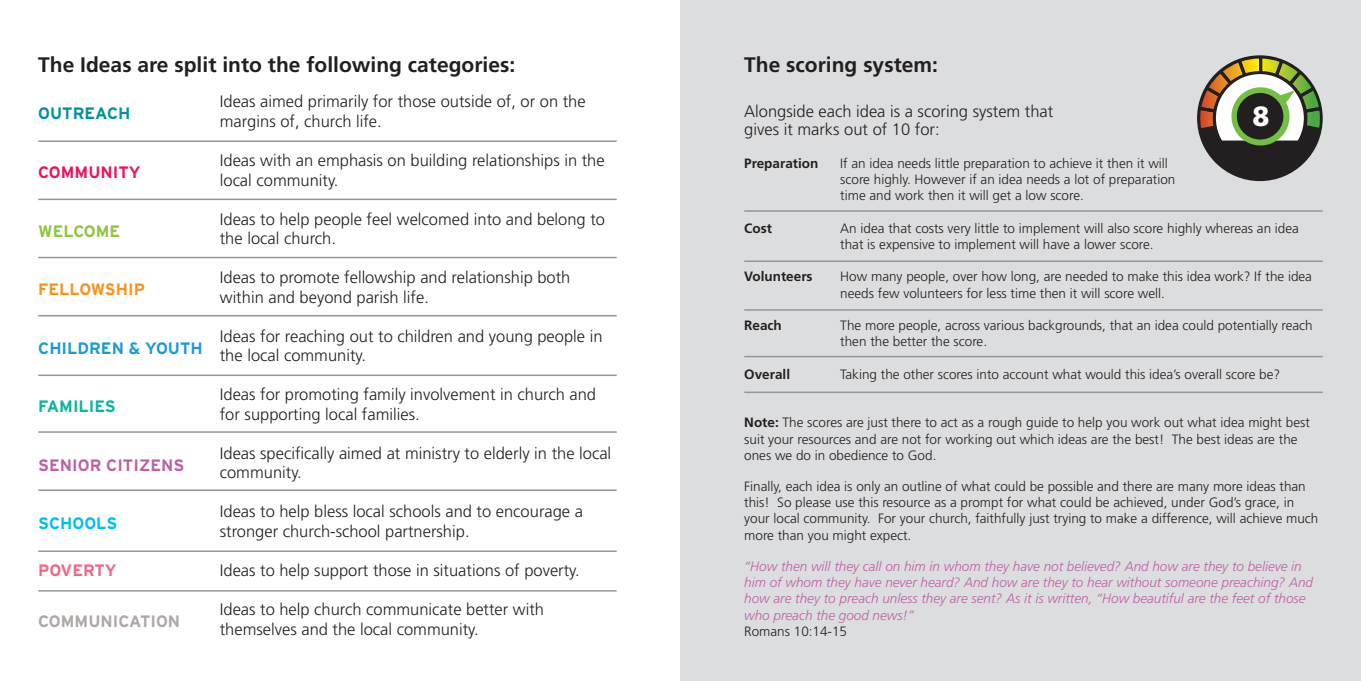
<style>
.page{position:relative;width:1361px;height:681px;background:#fff}
.page>*{position:absolute;margin:0;border:0;box-sizing:border-box;transform-origin:0 0}
.t1{font:900 27.75px "Frutiger";color:#fff}
.t2{font:700 21px "Frutiger";color:#231f20}
.t3{font:300 16.5px/19.5px "Frutiger";color:#231f20}
.t4{font:700 16.5px "Interstate";color:#1b9ad7}
.t5{font:700 16.5px "Interstate";color:#bd61a5}
.t6{font:700 16.5px "Interstate";color:#b0a7a5}
.t7{font:700 16.5px "Interstate";color:#f7941d}
.t8{font:700 16.5px "Interstate";color:#ed145b}
.t9{font:700 16.5px "Interstate";color:#00929e}
.t10{font:700 16.5px "Interstate";color:#08b89d}
.t11{font:700 16.5px "Interstate";color:#8dc73f}
.t12{font:700 16.5px "Interstate";color:#00bdf2}
.t13{font:700 16.5px "Interstate";color:#f16788}
.t14{font:300 13.5px/16.2px "Frutiger";color:#231f20}
.t15{font:italic 300 13.5px/16.2px "Frutiger";color:#bd61a5}
.t16{font:700 13.5px "Frutiger";color:#231f20}
.s1{font-weight:700}
</style>
<div class="page">
<div style="left:680px;top:0;width:681px;height:680px;background:#dcddde"></div>
<hr style="left:38px;top:140px;width:579px;height:2px;background:#949698">
<hr style="left:38px;top:198px;width:579px;height:2px;background:#949698">
<hr style="left:38px;top:257px;width:579px;height:1px;background:#949698">
<hr style="left:38px;top:315px;width:579px;height:1px;background:#949698">
<hr style="left:38px;top:374px;width:579px;height:2px;background:#949698">
<hr style="left:38px;top:431px;width:579px;height:1px;background:#949698">
<hr style="left:38px;top:489px;width:579px;height:1px;background:#949698">
<hr style="left:38px;top:550px;width:579px;height:1px;background:#949698">
<hr style="left:38px;top:590px;width:579px;height:1px;background:#949698">
<svg style="left:1197px;top:55px;width:125px;height:126px"></svg>
<hr style="left:744px;top:210px;width:578px;height:2px;background:#949698">
<hr style="left:744px;top:260px;width:578px;height:2px;background:#949698">
<hr style="left:744px;top:309px;width:578px;height:1px;background:#949698">
<hr style="left:744px;top:355px;width:578px;height:2px;background:#949698">
<hr style="left:744px;top:391px;width:578px;height:2px;background:#949698">
<h2 class="t2" style="left:38px;top:52px;width:478px">The Ideas are split into the following categories:</h2>
<p class="t9" style="left:38px;top:103px;width:94px">OUTREACH</p>
<p class="t3" style="left:220px;top:92px;width:367px">Ideas aimed primarily for those outside of, or on the margins of, church life.</p>
<p class="t8" style="left:38px;top:162px;width:104px">COMMUNITY</p>
<p class="t11" style="left:38px;top:220px;width:84px">WELCOME</p>
<p class="t7" style="left:38px;top:279px;width:108px">FELLOWSHIP</p>
<p class="t4" style="left:38px;top:338px;width:166px">CHILDREN &amp; YOUTH</p>
<p class="t10" style="left:38px;top:396px;width:79px">FAMILIES</p>
<p class="t5" style="left:38px;top:455px;width:148px">SENIOR CITIZENS</p>
<p class="t12" style="left:38px;top:513px;width:81px">SCHOOLS</p>
<p class="t3" style="left:220px;top:150px;width:386px">Ideas with an emphasis on building relationships in the local community.</p>
<p class="t3" style="left:220px;top:209px;width:387px">Ideas to help people feel welcomed into and belong to the local church.</p>
<p class="t3" style="left:220px;top:267px;width:352px">Ideas to promote fellowship and relationship both within and beyond parish life.</p>
<p class="t3" style="left:220px;top:326px;width:384px">Ideas for reaching out to children and young people in the local community.</p>
<p class="t3" style="left:220px;top:384px;width:378px">Ideas for promoting family involvement in church and for supporting local families.</p>
<p class="t3" style="left:220px;top:443px;width:393px">Ideas specifically aimed at ministry to elderly in the local community.</p>
<p class="t3" style="left:220px;top:501px;width:365px">Ideas to help bless local schools and to encourage a stronger church-school partnership.</p>
<p class="t13" style="left:38px;top:560px;width:80px">POVERTY</p>
<p class="t3" style="left:220px;top:560px;width:361px">Ideas to help support those in situations of poverty.</p>
<p class="t6" style="left:38px;top:611px;width:143px">COMMUNICATION</p>
<p class="t3" style="left:220px;top:599px;width:326px">Ideas to help church communicate better with themselves and the local community.</p>
<h2 class="t2" style="left:744px;top:52px;width:195px">The scoring system:</h2>
<p class="t3" style="left:744px;top:102px;width:310px;line-height:18.8px">Alongside each idea is a scoring system that gives it marks out of 10 for:</p>
<p class="t16" style="left:744px;top:155px;width:76px">Preparation</p>
<p class="t14" style="left:840px;top:155px;width:337px">If an idea needs little preparation to achieve it then it will score highly. However if an idea needs a lot of preparation time and work then it will get a low score.</p>
<p class="t16" style="left:744px;top:220px;width:29px">Cost</p>
<p class="t14" style="left:840px;top:220px;width:460px">An idea that costs very little to implement will also score highly whereas an idea that is expensive to implement will have a lower score.</p>
<p class="t16" style="left:744px;top:269px;width:70px">Volunteers</p>
<p class="t14" style="left:840px;top:268px;width:473px">How many people, over how long, are needed to make this idea work? If the idea needs few volunteers for less time then it will score well.</p>
<p class="t16" style="left:744px;top:317px;width:39px">Reach</p>
<p class="t14" style="left:840px;top:317px;width:474px">The more people, across various backgrounds, that an idea could potentially reach then the better the score.</p>
<p class="t16" style="left:744px;top:366px;width:47px">Overall</p>
<p class="t14" style="left:840px;top:366px;width:441px">Taking the other scores into account what would this idea’s overall score be?</p>
<p class="t14" style="left:744px;top:414px;width:567px"><span class="s1">Note:</span> The scores are just there to act as a rough guide to help you work out what idea might best suit your resources and are not for working out which ideas are the best! The best ideas are the ones we do in obedience to God.</p>
<p class="t14" style="left:744px;top:478px;width:576px">Finally, each idea is only an outline of what could be possible and there are many more ideas than this! So please use this resource as a prompt for what could be achieved, under God’s grace, in your local community. For your church, faithfully just trying to make a difference, will achieve much more than you might expect.</p>
<p class="t15" style="left:744px;top:558px;width:570px">“How then will they call on him in whom they have not believed? And how are they to believe in him of whom they have never heard? And how are they to hear without someone preaching? And how are they to preach unless they are sent? As it is written, “How beautiful are the feet of those who preach the good news!”</p>
<p class="t14" style="left:744px;top:622px;width:104px">Romans 10:14-15</p>
<h1 class="t1" style="left:1252px;top:99px;width:18px">8</h1>
</div>
